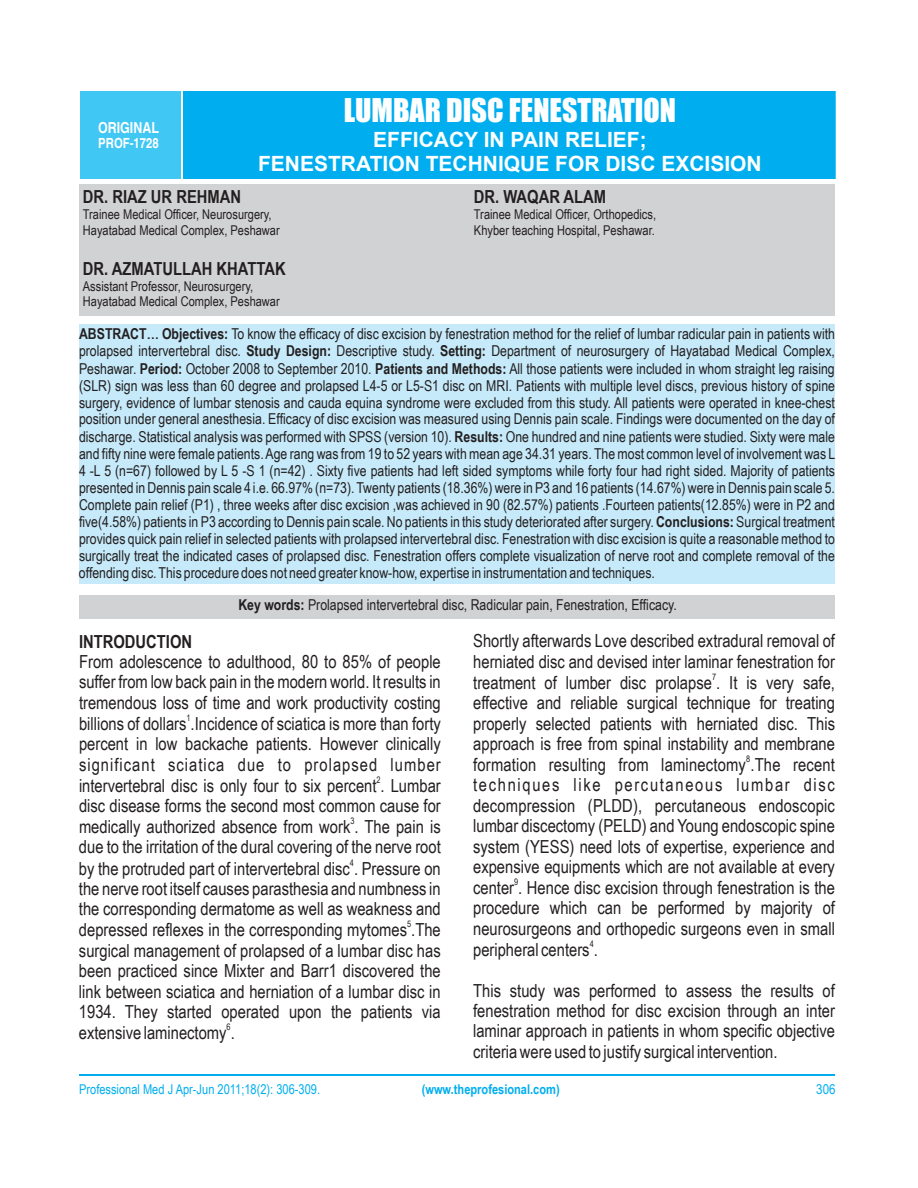
<style>
.page{position:relative;width:918px;height:1188px;background:#fff}
.page>*{position:absolute;margin:0;border:0;box-sizing:border-box;transform-origin:0 0}
.t1{font:30px "Impact";color:#fff}
.t2{font:700 21px/23.4px "Arial";color:#fff;text-align:center}
.t3{font:18px/20.4px "Arial Narrow";color:#231f20}
.t4{font:700 18px "Arial Narrow";color:#231f20}
.t5{font:18px "Arial Narrow";letter-spacing:.055em;color:#231f20}
.t6{font:18px "Arial Narrow";letter-spacing:.09em;color:#231f20}
.t7{font:15.15px "Switzerland";color:#fff;scale:.82 1}
.t8{font:15px/17.1px "Arial Narrow";color:#231f20;text-align:justify}
.t9{font:13.95px "Switzerland";color:#fff;scale:.81 1}
.t10{font:13.5px/15.3px "Arial Narrow";color:#231f20}
.t11{font:13.5px "Arial Narrow";color:#00aeef}
.t12{font:700 13.5px "Arial Narrow";color:#00aeef}
.t13{font:13.5px "Arial Narrow";color:#00aeef;scale:1.04 1}
.t14{font:9px "Arial Narrow";color:#231f20}
.s1{font-weight:700}
</style>
<div class="page">
<div style="left:79px;top:185px;width:756px;height:131px;background:#d1d2d4"></div>
<div style="left:79px;top:595px;width:756px;height:23px;background:#d1d2d4"></div>
<div style="left:80px;top:91px;width:755px;height:88px;background:#40c7f4"></div>
<div style="left:183px;top:91px;width:652px;height:88px;background:#00aeef"></div>
<div style="left:79px;top:324px;width:756px;height:260px;background:#c6eafa"></div>
<hr style="left:79px;top:1074px;width:756px;height:2px;background:#00aeef">
<hr style="left:182px;top:91px;width:1px;height:88px;background:#fff">
<p class="t7" style="left:98px;top:119px;width:76px">ORIGINAL</p>
<p class="t9" style="left:98px;top:134px;width:76px">PROF-1728</p>
<h1 class="t1" style="left:344px;top:98px;width:334px">LUMBAR DISC FENESTRATION</h1>
<h2 class="t2" style="left:258px;top:130px;width:505px">EFFICACY IN PAIN RELIEF;<br>FENESTRATION TECHNIQUE FOR DISC EXCISION</h2>
<p class="t4" style="left:83px;top:190px;width:160px">DR. RIAZ UR REHMAN</p>
<p class="t4" style="left:474px;top:190px;width:134px">DR. WAQAR ALAM</p>
<p class="t10" style="left:83px;top:208px;width:190px">Trainee Medical Officer, Neurosurgery,</p>
<p class="t10" style="left:474px;top:208px;width:184px">Trainee Medical Officer, Orthopedics,</p>
<p class="t10" style="left:83px;top:224px;width:198px">Hayatabad Medical Complex, Peshawar</p>
<p class="t10" style="left:474px;top:224px;width:182px">Khyber teaching Hospital, Peshawar.</p>
<p class="t4" style="left:83px;top:262px;width:204px">DR. AZMATULLAH KHATTAK</p>
<p class="t10" style="left:83px;top:280px;width:198px">Assistant Professor, Neurosurgery,<br>Hayatabad Medical Complex, Peshawar</p>
<p class="t8" style="left:79px;top:327px;width:758px"><span class="s1">ABSTRACT… Objectives:</span> To know the efficacy of disc excision by fenestration method for the relief of lumbar radicular pain in patients with prolapsed intervertebral disc. <span class="s1">Study Design:</span> Descriptive study. <span class="s1">Setting:</span> Department of neurosurgery of Hayatabad Medical Complex, Peshawar. <span class="s1">Period:</span> October 2008 to September 2010. <span class="s1">Patients and Methods:</span> All those patients were included in whom straight leg raising (SLR) sign was less than 60 degree and prolapsed L4-5 or L5-S1 disc on MRI. Patients with multiple level discs, previous history of spine surgery, evidence of lumbar stenosis and cauda equina syndrome were excluded from this study. All patients were operated in knee-chest position under general anesthesia. Efficacy of disc excision was measured using Dennis pain scale. Findings were documented on the day of discharge. Statistical analysis was performed with SPSS (version 10). <span class="s1">Results:</span> One hundred and nine patients were studied. Sixty were male and fifty nine were female patients. Age rang was from 19 to 52 years with mean age 34.31 years. The most common level of involvement was L 4 -L 5 (n=67) followed by L 5 -S 1 (n=42) . Sixty five patients had left sided symptoms while forty four had right sided. Majority of patients presented in Dennis pain scale 4 i.e. 66.97% (n=73). Twenty patients (18.36%) were in P3 and 16 patients (14.67%) were in Dennis pain scale 5.<br>Complete pain relief (P1) , three weeks after disc excision ,was achieved in 90 (82.57%) patients .Fourteen patients(12.85%) were in P2 and five(4.58%) patients in P3 according to Dennis pain scale. No patients in this study deteriorated after surgery. <span class="s1">Conclusions:</span> Surgical treatment provides quick pain relief in selected patients with prolapsed intervertebral disc. Fenestration with disc excision is quite a reasonable method to surgically treat the indicated cases of prolapsed disc. Fenestration offers complete visualization of nerve root and complete removal of the offending disc. This procedure does not need greater know-how, expertise in instrumentation and techniques.</p>
<p class="t8" style="left:238px;top:598px;width:440px"><span class="s1">Key words:</span> Prolapsed intervertebral disc, Radicular pain, Fenestration, Efficacy.</p>
<p class="t4" style="left:79px;top:634px;width:115px">INTRODUCTION</p>
<p class="t3" style="left:473px;top:632px;width:363px">Shortly afterwards Love described extradural removal of</p>
<p class="t3" style="left:79px;top:653px;width:363px">From adolescence to adulthood, 80 to 85% of people</p>
<p class="t3" style="left:473px;top:653px;width:363px">herniated disc and devised inter laminar fenestration for</p>
<p class="t14" style="left:712px;top:673px;width:6px">7</p>
<p class="t3" style="left:79px;top:673px;width:363px">suffer from low back pain in the modern world. It results in</p>
<p class="t3" style="left:473px;top:674px;width:363px">treatment of lumber disc prolapse . It is very safe,</p>
<p class="t3" style="left:79px;top:694px;width:363px">tremendous loss of time and work productivity costing</p>
<p class="t3" style="left:473px;top:694px;width:363px">effective and reliable surgical technique for treating</p>
<p class="t14" style="left:187px;top:714px;width:6px">1</p>
<p class="t3" style="left:79px;top:715px;width:363px">billions of dollars .Incidence of sciatica is more than forty</p>
<p class="t3" style="left:473px;top:715px;width:363px">properly selected patients with herniated disc. This</p>
<p class="t3" style="left:79px;top:735px;width:363px">percent in low backache patients. However clinically</p>
<p class="t3" style="left:473px;top:735px;width:363px">approach is free from spinal instability and membrane</p>
<p class="t14" style="left:746px;top:755px;width:6px">8</p>
<p class="t5" style="left:79px;top:757px;width:363px">significant sciatica due to prolapsed lumber</p>
<p class="t3" style="left:473px;top:756px;width:363px">formation resulting from laminectomy .The recent</p>
<p class="t14" style="left:377px;top:776px;width:6px">2</p>
<p class="t3" style="left:79px;top:777px;width:363px">intervertebral disc is only four to six percent . Lumbar</p>
<p class="t6" style="left:473px;top:778px;width:363px">techniques like percutaneous lumbar disc</p>
<p class="t3" style="left:79px;top:797px;width:363px">disc disease forms the second most common cause for</p>
<p class="t3" style="left:473px;top:797px;width:363px">decompression (PLDD), percutaneous endoscopic</p>
<p class="t14" style="left:350px;top:818px;width:6px">3</p>
<p class="t3" style="left:79px;top:818px;width:363px">medically authorized absence from work . The pain is</p>
<p class="t3" style="left:473px;top:817px;width:363px">lumbar discectomy (PELD) and Young endoscopic spine</p>
<p class="t3" style="left:79px;top:839px;width:363px">due to the irritation of the dural covering of the nerve root</p>
<p class="t3" style="left:473px;top:838px;width:363px">system (YESS) need lots of expertise, experience and</p>
<p class="t14" style="left:350px;top:859px;width:6px">4</p>
<p class="t3" style="left:79px;top:860px;width:363px">by the protruded part of intervertebral disc . Pressure on</p>
<p class="t3" style="left:473px;top:858px;width:363px">expensive equipments which are not available at every</p>
<p class="t14" style="left:514px;top:878px;width:6px">9</p>
<p class="t3" style="left:79px;top:880px;width:363px">the nerve root itself causes parasthesia and numbness in</p>
<p class="t3" style="left:473px;top:879px;width:363px">center . Hence disc excision through fenestration is the</p>
<p class="t3" style="left:79px;top:900px;width:363px">the corresponding dermatome as well as weakness and</p>
<p class="t3" style="left:473px;top:900px;width:363px">procedure which can be performed by majority of</p>
<p class="t14" style="left:407px;top:921px;width:6px">5</p>
<p class="t3" style="left:79px;top:922px;width:363px">depressed reflexes in the corresponding mytomes .The</p>
<p class="t3" style="left:473px;top:920px;width:363px">neurosurgeons and orthopedic surgeons even in small</p>
<p class="t14" style="left:590px;top:940px;width:6px">4</p>
<p class="t3" style="left:79px;top:942px;width:363px">surgical management of prolapsed of a lumbar disc has</p>
<p class="t3" style="left:473px;top:941px;width:126px">peripheral centers .</p>
<p class="t3" style="left:79px;top:962px;width:363px">been practiced since Mixter and Barr1 discovered the link between sciatica and herniation of a lumbar disc in</p>
<p class="t3" style="left:473px;top:982px;width:363px">This study was performed to assess the results of</p>
<p class="t3" style="left:79px;top:1003px;width:363px">1934. They started operated upon the patients via</p>
<p class="t3" style="left:473px;top:1002px;width:363px">fenestration method for disc excision through an inter</p>
<p class="t14" style="left:227px;top:1023px;width:6px">6</p>
<p class="t3" style="left:79px;top:1024px;width:157px">extensive laminectomy .</p>
<p class="t3" style="left:473px;top:1023px;width:363px">laminar approach in patients in whom specific objective criteria were used to justify surgical intervention.</p>
<p class="t11" style="left:79px;top:1084px;width:243px">Professional Med J Apr-Jun 2011;18(2): 306-309.</p>
<p class="t12" style="left:422px;top:1084px;width:140px">(www.theprofesional.com)</p>
<p class="t13" style="left:816px;top:1084px;width:20px">306</p>
</div>
